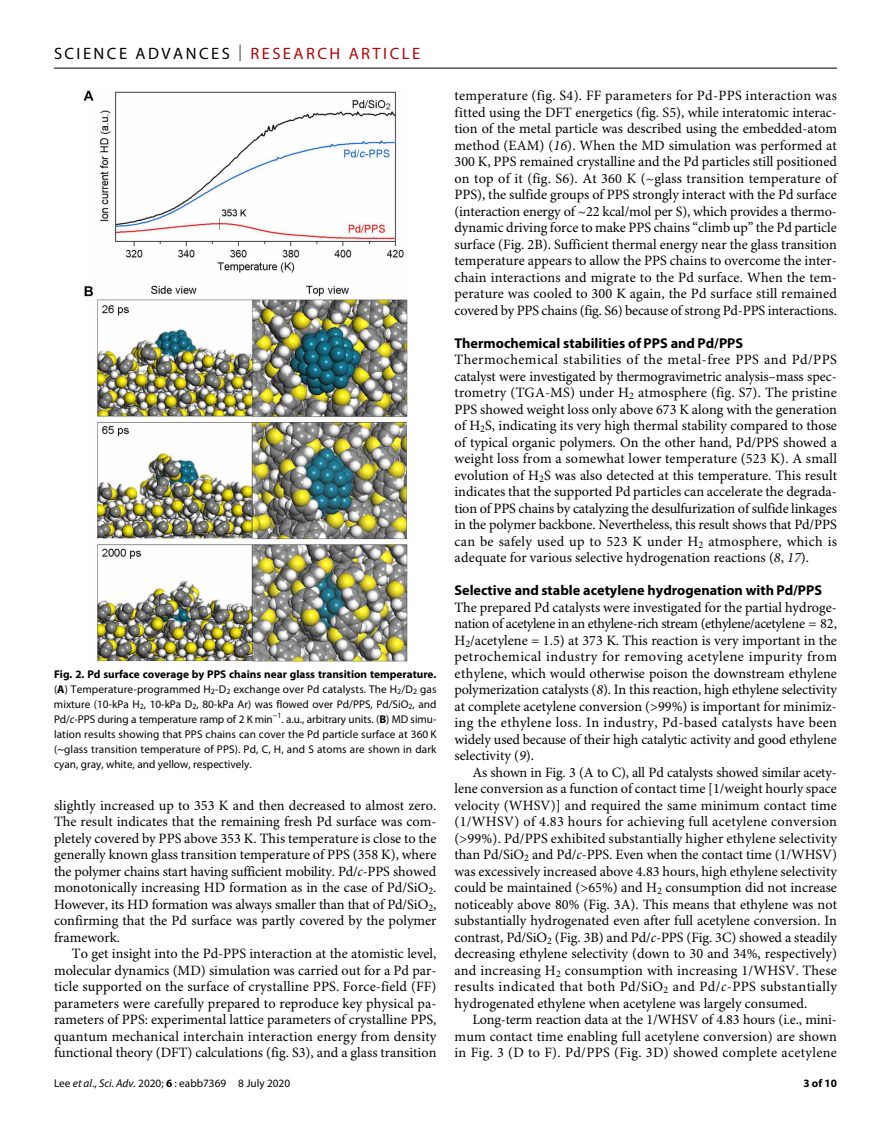
<style>
.page{position:relative;width:891px;height:1134px;background:#fff}
.page>*{position:absolute;margin:0;border:0;box-sizing:border-box;transform-origin:0 0}
.t1{font:16.5px "Myriad Pro";letter-spacing:.15em;color:#000}
.t2{font:14.25px/16.5px "Minion Pro";color:#000;text-align:justify}
.t3{font:700 14.25px "Myriad Pro";color:#000}
.t4{font:11.25px/15px "Myriad Pro";color:#000;text-align:justify}
.t5{font:700 11.25px "Myriad Pro";color:#000}
.s1{font-weight:300}
.s2{color:#b10508}
.s3{font-weight:700}
.s4{font-style:italic}
</style>
<div class="page">
<hr style="left:54px;top:68px;width:783px;height:1px;background:#000">
<img style="left:83px;top:90px;width:324px;height:572px">
<p class="t1" style="left:54px;top:40px;width:368px">SCIENCE ADVANCES <span class="s1">|</span> <span class="s2">RESEARCH ARTICLE</span></p>
<p class="t4" style="left:54px;top:667px;width:384px"><span class="s3">Fig. 2. Pd surface coverage by PPS chains near glass transition temperature. </span>(<span class="s3">A</span>) Temperature-programmed H<sub>2</sub>-D<sub>2</sub> exchange over Pd catalysts. The H<sub>2</sub>/D<sub>2</sub> gas mixture (10-kPa H<sub>2</sub>, 10-kPa D<sub>2</sub>, 80-kPa Ar) was flowed over Pd/PPS, Pd/SiO<sub>2</sub>, and Pd/<span class="s4">c</span>-PPS during a temperature ramp of 2 K min<sup>−1</sup>. a.u., arbitrary units. (<span class="s3">B</span>) MD simu&shy;lation results showing that PPS chains can cover the Pd particle surface at 360 K (~glass transition temperature of PPS). Pd, C, H, and S atoms are shown in dark cyan, gray, white, and yellow, respectively.</p>
<p class="t2" style="left:54px;top:798px;width:384px">slightly increased up to 353 K and then decreased to almost zero.<br>The result indicates that the remaining fresh Pd surface was com&shy;pletely covered by PPS above 353 K. This temperature is close to the generally known glass transition temperature of PPS (358 K), where the polymer chains start having sufficient mobility. Pd/<span class="s4">c</span>-PPS showed monotonically increasing HD formation as in the case of Pd/SiO<sub>2</sub>.<br>However, its HD formation was always smaller than that of Pd/SiO<sub>2</sub>, confirming that the Pd surface was partly covered by the polymer framework.</p>
<p class="t2" style="left:54px;top:947px;width:384px;text-indent:18px">To get insight into the Pd-PPS interaction at the atomistic level, molecular dynamics (MD) simulation was carried out for a Pd par&shy;ticle supported on the surface of crystalline PPS. Force-field (FF) parameters were carefully prepared to reproduce key physical pa&shy;rameters of PPS: experimental lattice parameters of crystalline PPS, quantum mechanical interchain interaction energy from density functional theory (DFT) calculations (fig. S3), and a glass transition</p>
<p class="t4" style="left:54px;top:1076px;width:238px">Lee <span class="s4">et al</span>., <span class="s4">Sci. Adv.</span> 2020; <span class="s3">6</span> : eabb7369 8 July 2020</p>
<p class="t2" style="left:454px;top:89px;width:384px">temperature (fig. S4). FF parameters for Pd-PPS interaction was fitted using the DFT energetics (fig. S5), while interatomic interac&shy;tion of the metal particle was described using the embedded-atom method (EAM) (<span class="s4">16</span>). When the MD simulation was performed at 300 K, PPS remained crystalline and the Pd particles still positioned on top of it (fig. S6). At 360 K (~glass transition temperature of PPS), the sulfide groups of PPS strongly interact with the Pd surface (interaction energy of ~22 kcal/mol per S), which provides a thermo&shy;dynamic driving force to make PPS chains “climb up” the Pd particle surface (Fig. 2B). Sufficient thermal energy near the glass transition temperature appears to allow the PPS chains to overcome the inter&shy;chain interactions and migrate to the Pd surface. When the tem&shy;perature was cooled to 300 K again, the Pd surface still remained covered by PPS chains (fig. S6) because of strong Pd-PPS interactions.</p>
<p class="t3" style="left:454px;top:331px;width:290px">Thermochemical stabilities of PPS and Pd/PPS</p>
<p class="t2" style="left:454px;top:353px;width:384px">Thermochemical stabilities of the metal-free PPS and Pd/PPS catalyst were investigated by thermogravimetric analysis–mass spec&shy;trometry (TGA-MS) under H<sub>2</sub> atmosphere (fig. S7). The pristine PPS showed weight loss only above 673 K along with the generation of H<sub>2</sub>S, indicating its very high thermal stability compared to those of typical organic polymers. On the other hand, Pd/PPS showed a weight loss from a somewhat lower temperature (523 K). A small evolution of H<sub>2</sub>S was also detected at this temperature. This result indicates that the supported Pd particles can accelerate the degrada&shy;tion of PPS chains by catalyzing the desulfurization of sulfide linkages in the polymer backbone. Nevertheless, this result shows that Pd/PPS can be safely used up to 523 K under H<sub>2</sub> atmosphere, which is adequate for various selective hydrogenation reactions (<span class="s4">8</span>, <span class="s4">17</span>).</p>
<p class="t3" style="left:454px;top:579px;width:369px">Selective and stable acetylene hydrogenation with Pd/PPS</p>
<p class="t2" style="left:454px;top:600px;width:384px">The prepared Pd catalysts were investigated for the partial hydroge&shy;nation of acetylene in an ethylene-rich stream (ethylene/acetylene = 82, H<sub>2</sub>/acetylene = 1.5) at 373 K. This reaction is very important in the petrochemical industry for removing acetylene impurity from ethylene, which would otherwise poison the downstream ethylene polymerization catalysts (<span class="s4">8</span>). In this reaction, high ethylene selectivity at complete acetylene conversion (&gt;99%) is important for minimiz&shy;ing the ethylene loss. In industry, Pd-based catalysts have been widely used because of their high catalytic activity and good ethylene selectivity (<span class="s4">9</span>).</p>
<p class="t2" style="left:454px;top:765px;width:384px;text-indent:18px">As shown in Fig. 3 (A to C), all Pd catalysts showed similar acety&shy;lene conversion as a function of contact time [1/weight hourly space velocity (WHSV)] and required the same minimum contact time (1/WHSV) of 4.83 hours for achieving full acetylene conversion (&gt;99%). Pd/PPS exhibited substantially higher ethylene selectivity than Pd/SiO<sub>2</sub> and Pd/<span class="s4">c</span>-PPS. Even when the contact time (1/WHSV) was excessively increased above 4.83 hours, high ethylene selectivity could be maintained (&gt;65%) and H<sub>2</sub> consumption did not increase noticeably above 80% (Fig. 3A). This means that ethylene was not substantially hydrogenated even after full acetylene conversion. In contrast, Pd/SiO<sub>2</sub> (Fig. 3B) and Pd/<span class="s4">c</span>-PPS (Fig. 3C) showed a steadily decreasing ethylene selectivity (down to 30 and 34%, respectively) and increasing H<sub>2</sub> consumption with increasing 1/WHSV. These results indicated that both Pd/SiO<sub>2</sub> and Pd/<span class="s4">c</span>-PPS substantially hydrogenated ethylene when acetylene was largely consumed.</p>
<p class="t2" style="left:454px;top:1013px;width:384px;text-indent:18px">Long-term reaction data at the 1/WHSV of 4.83 hours (i.e., mini&shy;mum contact time enabling full acetylene conversion) are shown in Fig. 3 (D to F). Pd/PPS (Fig. 3D) showed complete acetylene</p>
<p class="t5" style="left:803px;top:1074px;width:35px">3 of 10</p>
</div>
